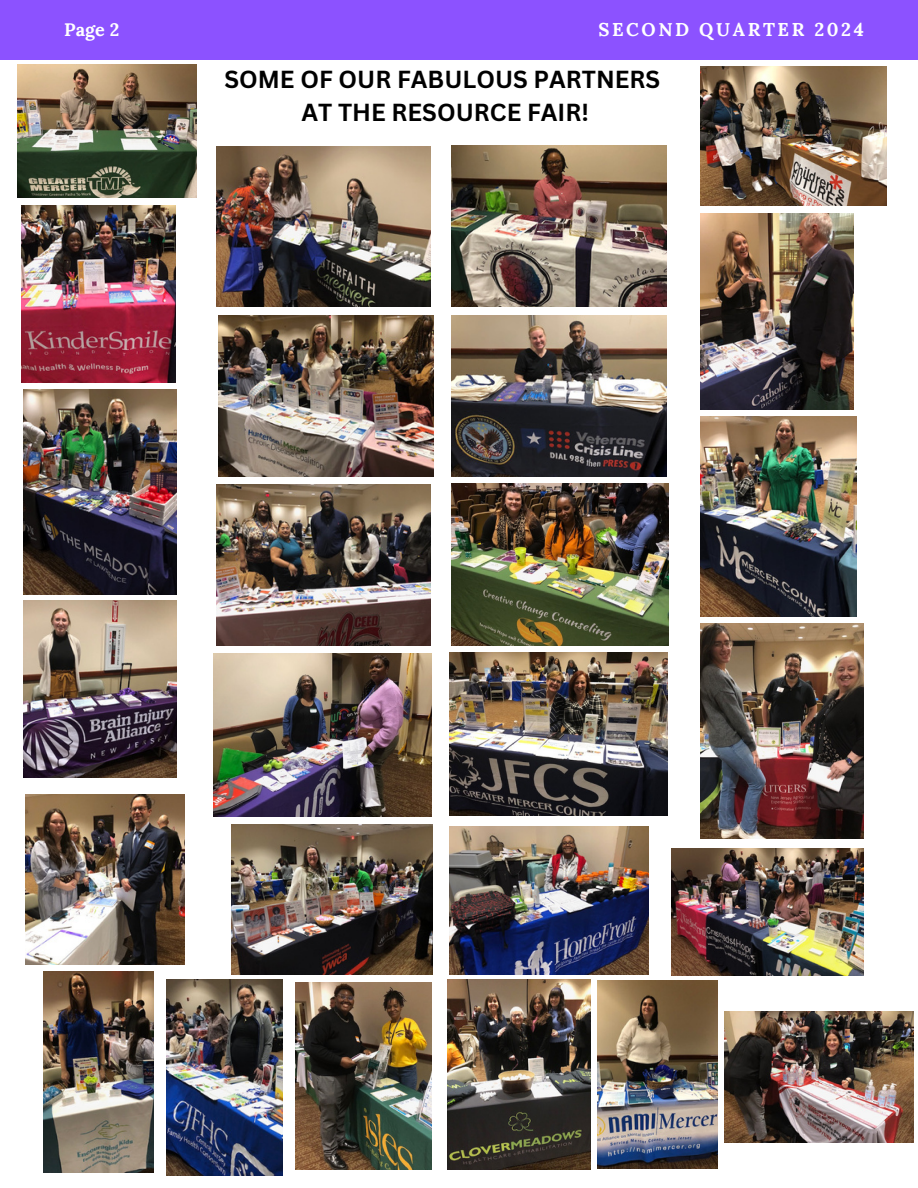
<style>
.page{position:relative;width:918px;height:1188px;background:#fff}
.page>*{position:absolute;margin:0;border:0;box-sizing:border-box;transform-origin:0 0}
.t1{font:700 24px/32.7px "Canva Sans";color:#000;text-align:center}
.t2{font:700 18.45px "Lora";letter-spacing:.14em;color:#fff}
.t3{font:700 18px "Lora";color:#fff}
</style>
<div class="page">
<div style="left:0;top:0;width:918px;height:60px;background:#8c52ff"></div>
<img style="left:21px;top:205px;width:154px;height:177px">
<img style="left:216px;top:146px;width:215px;height:161px">
<img style="left:451px;top:146px;width:215px;height:160px">
<img style="left:700px;top:214px;width:153px;height:195px">
<img style="left:218px;top:315px;width:215px;height:161px">
<img style="left:24px;top:390px;width:153px;height:204px">
<img style="left:216px;top:484px;width:215px;height:161px">
<img style="left:700px;top:416px;width:157px;height:201px">
<img style="left:451px;top:315px;width:215px;height:161px">
<img style="left:700px;top:624px;width:164px;height:215px">
<img style="left:17px;top:64px;width:179px;height:134px">
<img style="left:295px;top:982px;width:136px;height:188px">
<img style="left:700px;top:66px;width:186px;height:140px">
<img style="left:451px;top:483px;width:217px;height:162px">
<img style="left:24px;top:601px;width:153px;height:176px">
<img style="left:214px;top:653px;width:217px;height:164px">
<img style="left:26px;top:794px;width:158px;height:170px">
<img style="left:450px;top:652px;width:218px;height:163px">
<img style="left:231px;top:824px;width:202px;height:151px">
<img style="left:450px;top:826px;width:199px;height:149px">
<img style="left:597px;top:981px;width:120px;height:188px">
<img style="left:448px;top:979px;width:143px;height:190px">
<img style="left:671px;top:849px;width:193px;height:126px">
<img style="left:724px;top:1012px;width:189px;height:130px">
<img style="left:43px;top:972px;width:111px;height:201px">
<img style="left:167px;top:979px;width:116px;height:196px">
<p class="t3" style="left:64px;top:18px;width:56px">Page 2</p>
<p class="t2" style="left:598px;top:17px;width:267px">SECOND QUARTER 2024</p>
<p class="t1" style="left:225px;top:63px;width:437px">SOME OF OUR FABULOUS PARTNERS<br>AT THE RESOURCE FAIR!</p>
</div>
